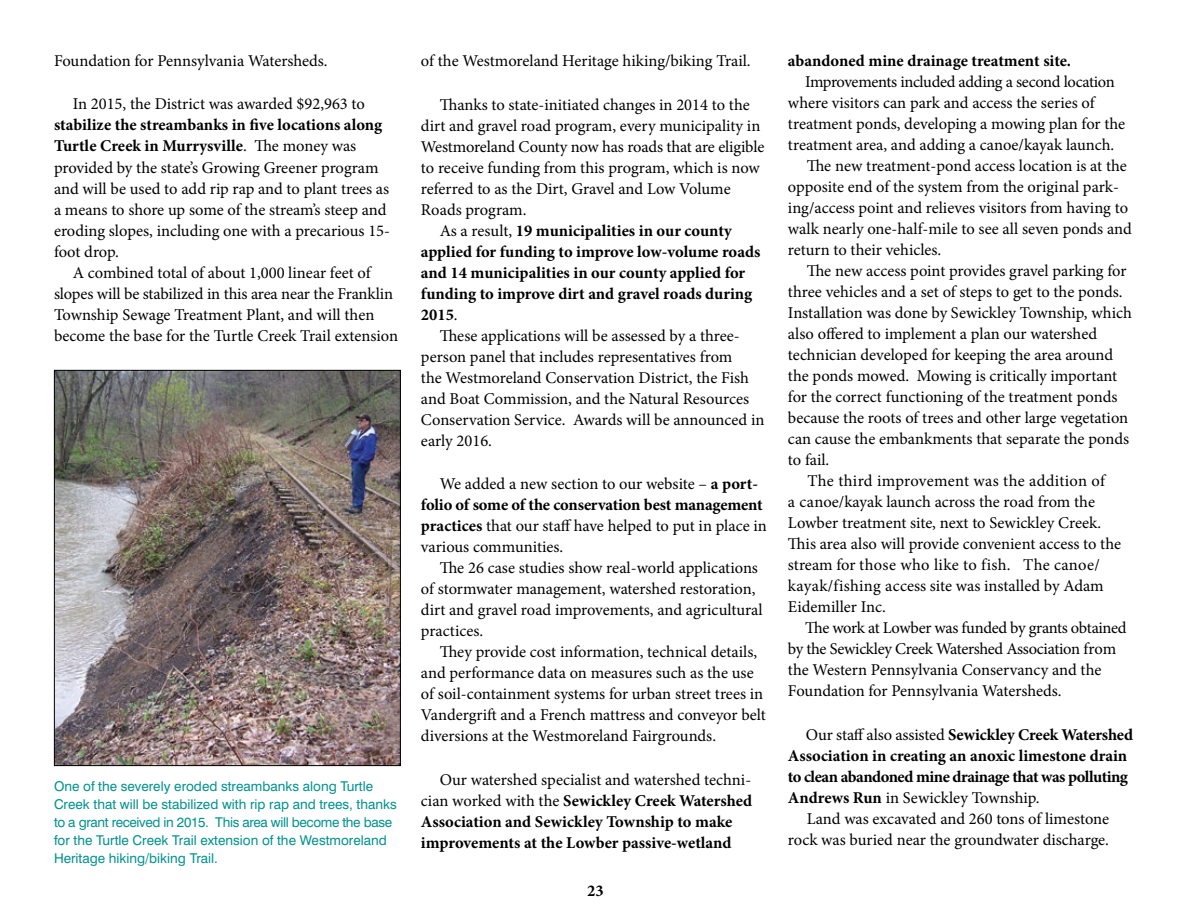
<style>
.page{position:relative;width:1188px;height:918px;background:#fff}
.page>*{position:absolute;margin:0;border:0;box-sizing:border-box;transform-origin:0 0}
.t1{font:16.5px/21px "Minion Pro";letter-spacing:-.005em;color:#000}
.t2{font:700 16.5px/21px "Minion Pro";color:#000}
.t3{font:16.5px "Minion Pro";letter-spacing:.015em;color:#000}
.t4{font:16.5px "Minion Pro";letter-spacing:.02em;color:#000}
.t5{font:13.5px/18px "Swiss 721 BT";color:#00928f}
.s1{font-weight:700}
.s2{font-weight:400}
</style>
<div class="page">
<img style="left:56px;top:372px;width:343px;height:392px">
<div style="left:54px;top:370px;width:347px;height:396px;border:1px solid #000"></div>
<p class="t1" style="left:54px;top:50px;width:275px">Foundation for Pennsylvania Watersheds.</p>
<p class="t1" style="left:73px;top:94px;width:294px">In 2015, the District was awarded $92,963 to</p>
<p class="t1" style="left:54px;top:115px;width:338px"><span class="s1">stabilize the streambanks in five locations along Turtle Creek in Murrysville</span>. The money was provided by the state’s Growing Greener program and will be used to add rip rap and to plant trees as a means to shore up some of the stream’s steep and eroding slopes, including one with a precarious 15- foot drop.</p>
<p class="t1" style="left:54px;top:262px;width:346px;text-indent:19px">A combined total of about 1,000 linear feet of slopes will be stabilized in this area near the Franklin Township Sewage Treatment Plant, and will then become the base for the Turtle Creek Trail extension</p>
<p class="t5" style="left:54px;top:777px;width:344px">One of the severely eroded streambanks along Turtle Creek that will be stabilized with rip rap and trees, thanks to a grant received in 2015. This area will become the base for the Turtle Creek Trail extension of the Westmoreland Heritage hiking/biking Trail.</p>
<p class="t1" style="left:421px;top:50px;width:331px">of the Westmoreland Heritage hiking/biking Trail.</p>
<p class="t1" style="left:440px;top:94px;width:312px">Thanks to state-initiated changes in 2014 to the</p>
<p class="t1" style="left:421px;top:115px;width:341px">dirt and gravel road program, every municipality in</p>
<p class="t1" style="left:421px;top:136px;width:345px">Westmoreland County now has roads that are eligible</p>
<p class="t1" style="left:421px;top:157px;width:340px">to receive funding from this program, which is now</p>
<p class="t1" style="left:421px;top:178px;width:311px">referred to as the Dirt, Gravel and Low Volume</p>
<p class="t1" style="left:421px;top:199px;width:107px">Roads program.</p>
<p class="t2" style="left:440px;top:220px;width:293px"><span class="s2">As a result,</span> 19 municipalities in our county</p>
<p class="t2" style="left:421px;top:241px;width:341px">applied for funding to improve low-volume roads</p>
<p class="t2" style="left:421px;top:262px;width:326px">and 14 municipalities in our county applied for</p>
<p class="t2" style="left:421px;top:283px;width:333px">funding to improve dirt and gravel roads during</p>
<p class="t2" style="left:421px;top:304px;width:38px">2015<span class="s2">.</span></p>
<p class="t1" style="left:440px;top:325px;width:302px">These applications will be assessed by a three-</p>
<p class="t1" style="left:421px;top:346px;width:313px">person panel that includes representatives from</p>
<p class="t1" style="left:421px;top:367px;width:330px">the Westmoreland Conservation District, the Fish</p>
<p class="t1" style="left:421px;top:388px;width:330px">and Boat Commission, and the Natural Resources</p>
<p class="t1" style="left:421px;top:409px;width:345px">Conservation Service. Awards will be announced in</p>
<p class="t1" style="left:421px;top:430px;width:73px">early 2016.</p>
<p class="t1" style="left:421px;top:473px;width:347px;text-indent:19px">We added a new section to our website – <span class="s1">a port&shy;folio of some of the conservation best management practices</span> that our staff have helped to put in place in various communities.</p>
<p class="t1" style="left:421px;top:557px;width:343px;text-indent:19px">The 26 case studies show real-world applications of stormwater management, watershed restoration, dirt and gravel road improvements, and agricultural practices.</p>
<p class="t1" style="left:421px;top:641px;width:346px;text-indent:19px">They provide cost information, technical details, and performance data on measures such as the use of soil-containment systems for urban street trees in Vandergrift and a French mattress and conveyor belt diversions at the Westmoreland Fairgrounds.</p>
<p class="t2" style="left:421px;top:769px;width:333px;text-indent:19px"><span class="s2">Our watershed specialist and watershed techni&shy;cian worked with the</span> Sewickley Creek Watershed Association and Sewickley Township to make improvements at the Lowber passive-wetland</p>
<p class="t2" style="left:587px;top:880px;width:18px">23</p>
<p class="t2" style="left:788px;top:50px;width:285px">abandoned mine drainage treatment site.</p>
<p class="t1" style="left:805px;top:71px;width:311px">Improvements included adding a second location</p>
<p class="t1" style="left:788px;top:92px;width:308px">where visitors can park and access the series of</p>
<p class="t1" style="left:788px;top:113px;width:339px">treatment ponds, developing a mowing plan for the</p>
<p class="t1" style="left:788px;top:134px;width:328px">treatment area, and adding a canoe/kayak launch.</p>
<p class="t1" style="left:807px;top:155px;width:322px">The new treatment-pond access location is at the</p>
<p class="t1" style="left:788px;top:176px;width:332px">opposite end of the system from the original park-</p>
<p class="t1" style="left:788px;top:198px;width:342px">ing/access point and relieves visitors from having to</p>
<p class="t1" style="left:788px;top:219px;width:345px">walk nearly one-half-mile to see all seven ponds and</p>
<p class="t1" style="left:788px;top:240px;width:155px">return to their vehicles.</p>
<p class="t1" style="left:807px;top:261px;width:321px">The new access point provides gravel parking for</p>
<p class="t1" style="left:788px;top:282px;width:336px">three vehicles and a set of steps to get to the ponds.</p>
<p class="t1" style="left:788px;top:303px;width:345px">Installation was done by Sewickley Township, which</p>
<p class="t1" style="left:788px;top:324px;width:311px">also offered to implement a plan our watershed</p>
<p class="t1" style="left:788px;top:345px;width:327px">technician developed for keeping the area around</p>
<p class="t1" style="left:788px;top:366px;width:331px">the ponds mowed. Mowing is critically important</p>
<p class="t1" style="left:788px;top:387px;width:331px">for the correct functioning of the treatment ponds</p>
<p class="t1" style="left:788px;top:408px;width:342px">because the roots of trees and other large vegetation</p>
<p class="t1" style="left:788px;top:429px;width:343px">can cause the embankments that separate the ponds</p>
<p class="t1" style="left:788px;top:450px;width:43px">to fail.</p>
<p class="t4" style="left:807px;top:470px;width:299px">The third improvement was the addition of</p>
<p class="t1" style="left:788px;top:492px;width:309px">a canoe/kayak launch across the road from the</p>
<p class="t1" style="left:788px;top:513px;width:315px">Lowber treatment site, next to Sewickley Creek.</p>
<p class="t1" style="left:788px;top:534px;width:335px">This area also will provide convenient access to the</p>
<p class="t3" style="left:788px;top:554px;width:313px">stream for those who like to fish. The canoe/</p>
<p class="t1" style="left:788px;top:576px;width:317px">kayak/fishing access site was installed by Adam</p>
<p class="t1" style="left:788px;top:597px;width:99px">Eidemiller Inc.</p>
<p class="t1" style="left:805px;top:618px;width:323px">The work at Lowber was funded by grants obtained</p>
<p class="t1" style="left:788px;top:639px;width:330px">by the Sewickley Creek Watershed Association from</p>
<p class="t1" style="left:788px;top:660px;width:315px">the Western Pennsylvania Conservancy and the</p>
<p class="t1" style="left:788px;top:681px;width:275px">Foundation for Pennsylvania Watersheds.</p>
<p class="t2" style="left:788px;top:724px;width:347px;text-indent:18px"><span class="s2">Our staff also assisted</span> Sewickley Creek Watershed Association in creating an anoxic limestone drain to clean abandoned mine drainage that was polluting Andrews Run <span class="s2">in Sewickley Township.</span></p>
<p class="t1" style="left:788px;top:808px;width:323px;text-align:right">Land was excavated and 260 tons of limestone rock was buried near the groundwater discharge.</p>
</div>
